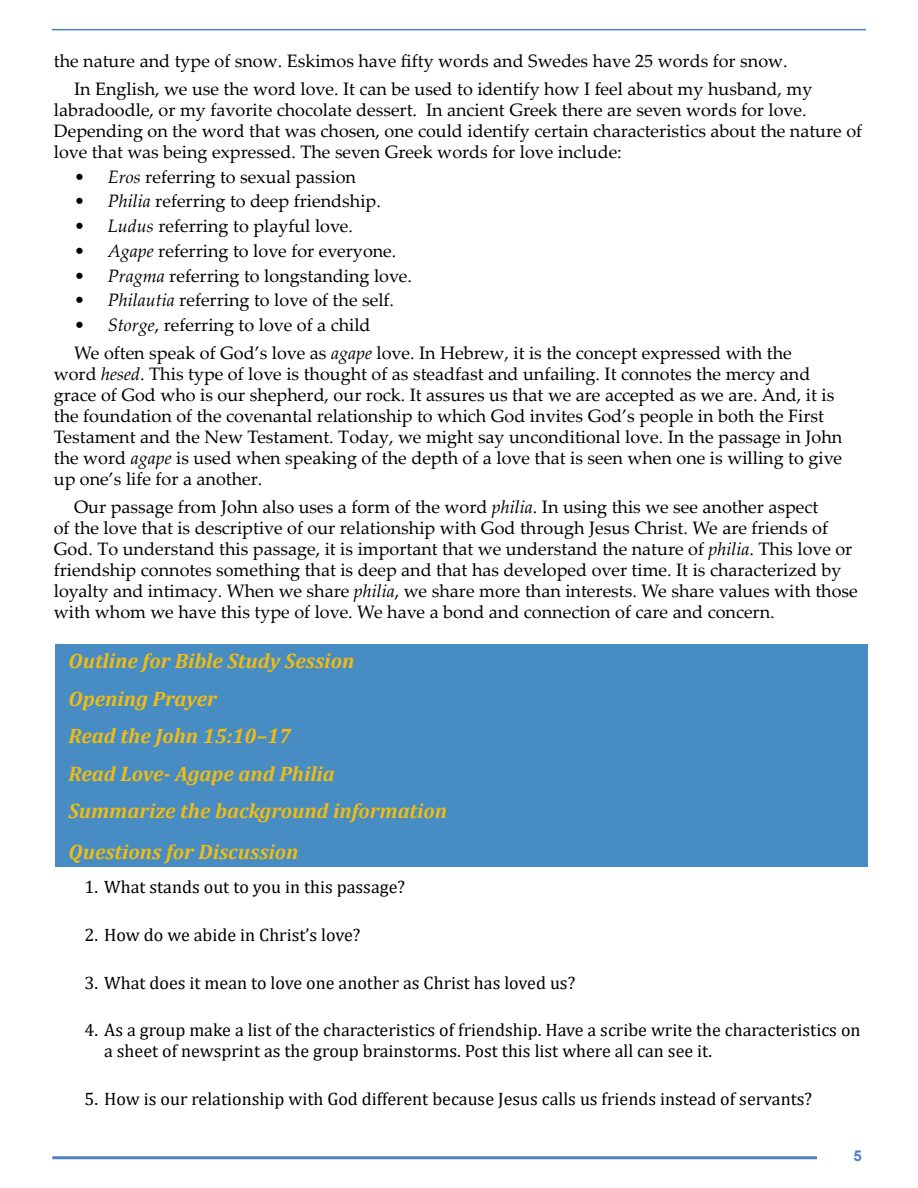
<style>
.page{position:relative;width:918px;height:1188px;background:#fff}
.page>*{position:absolute;margin:0;border:0;box-sizing:border-box;transform-origin:0 0}
.t1{font:italic 700 21px/37.5px "Cambria";color:#f0bc13}
.t2{font:18px/21px "Palatino Linotype";color:#000}
.t3{font:18px/20.7px "Cambria";color:#000}
.t4{font:700 15px "Arial";color:#4f81bd}
.s1{font-style:italic}
</style>
<div class="page">
<hr style="left:52px;top:1156px;width:765px;height:3px;background:#4f81bd">
<hr style="left:52px;top:29px;width:814px;height:1px;background:#4f81bd">
<div style="left:55px;top:644px;width:812px;height:223px;background:#478cc2"></div>
<p class="t2" style="left:74px;top:46px;width:740px;line-height:27.8px;text-indent:-20px">the nature and type of snow. Eskimos have fifty words and Swedes have 25 words for snow.<br>In English, we use the word love. It can be used to identify how I feel about my husband, my</p>
<p class="t2" style="left:54px;top:99px;width:810px">labradoodle, or my favorite chocolate dessert. In ancient Greek there are seven words for love.<br>Depending on the word that was chosen, one could identify certain characteristics about the nature of love that was being expressed. The seven Greek words for love include:</p>
<p class="t2" style="left:74px;top:165px;width:283px">• <span class="s1">Eros</span> referring to sexual passion</p>
<p class="t2" style="left:74px;top:190px;width:308px">• <span class="s1">Philia</span> referring to deep friendship.</p>
<p class="t2" style="left:74px;top:215px;width:280px">• <span class="s1">Ludus</span> referring to playful love.</p>
<p class="t2" style="left:74px;top:240px;width:324px">• <span class="s1">Agape</span> referring to love for everyone.</p>
<p class="t2" style="left:74px;top:264px;width:340px">• <span class="s1">Pragma</span> referring to longstanding love.</p>
<p class="t2" style="left:74px;top:289px;width:322px">• <span class="s1">Philautia</span> referring to love of the self.</p>
<p class="t2" style="left:74px;top:311px;width:719px;line-height:27.8px">• <span class="s1">Storge</span>, referring to love of a child<br>We often speak of God’s love as <span class="s1">agape</span> love. In Hebrew, it is the concept expressed with the</p>
<p class="t2" style="left:54px;top:363px;width:790px">word <span class="s1">hesed</span>. This type of love is thought of as steadfast and unfailing. It connotes the mercy and grace of God who is our shepherd, our rock. It assures us that we are accepted as we are. And, it is the foundation of the covenantal relationship to which God invites God’s people in both the First Testament and the New Testament. Today, we might say unconditional love. In the passage in John the word <span class="s1">agape</span> is used when speaking of the depth of a love that is seen when one is willing to give up one’s life for a another.</p>
<p class="t2" style="left:54px;top:495px;width:805px;text-indent:20px">Our passage from John also uses a form of the word <span class="s1">philia</span>. In using this we see another aspect<br>of the love that is descriptive of our relationship with God through Jesus Christ. We are friends of God. To understand this passage, it is important that we understand the nature of <span class="s1">philia</span>. This love or friendship connotes something that is deep and that has developed over time. It is characterized by loyalty and intimacy. When we share <span class="s1">philia</span>, we share more than interests. We share values with those with whom we have this type of love. We have a bond and connection of care and concern.</p>
<p class="t1" style="left:69px;top:641px;width:380px">Outline for Bible Study Session<br>Opening Prayer<br>Read the John 15:10–17<br>Read Love- Agape and Philia<br>Summarize the background information</p>
<p class="t1" style="left:69px;top:832px;width:232px">Questions for Discussion</p>
<p class="t3" style="left:85px;top:877px;width:322px">1. What stands out to you in this passage?</p>
<p class="t3" style="left:85px;top:924px;width:277px">2. How do we abide in Christ’s love?</p>
<p class="t3" style="left:85px;top:972px;width:492px">3. What does it mean to love one another as Christ has loved us?</p>
<p class="t3" style="left:104px;top:1020px;width:758px;text-indent:-19px">4. As a group make a list of the characteristics of friendship. Have a scribe write the characteristics on a sheet of newsprint as the group brainstorms. Post this list where all can see it.</p>
<p class="t3" style="left:85px;top:1088px;width:729px">5. How is our relationship with God different because Jesus calls us friends instead of servants?</p>
<p class="t4" style="left:854px;top:1146px;width:10px">5</p>
</div>
